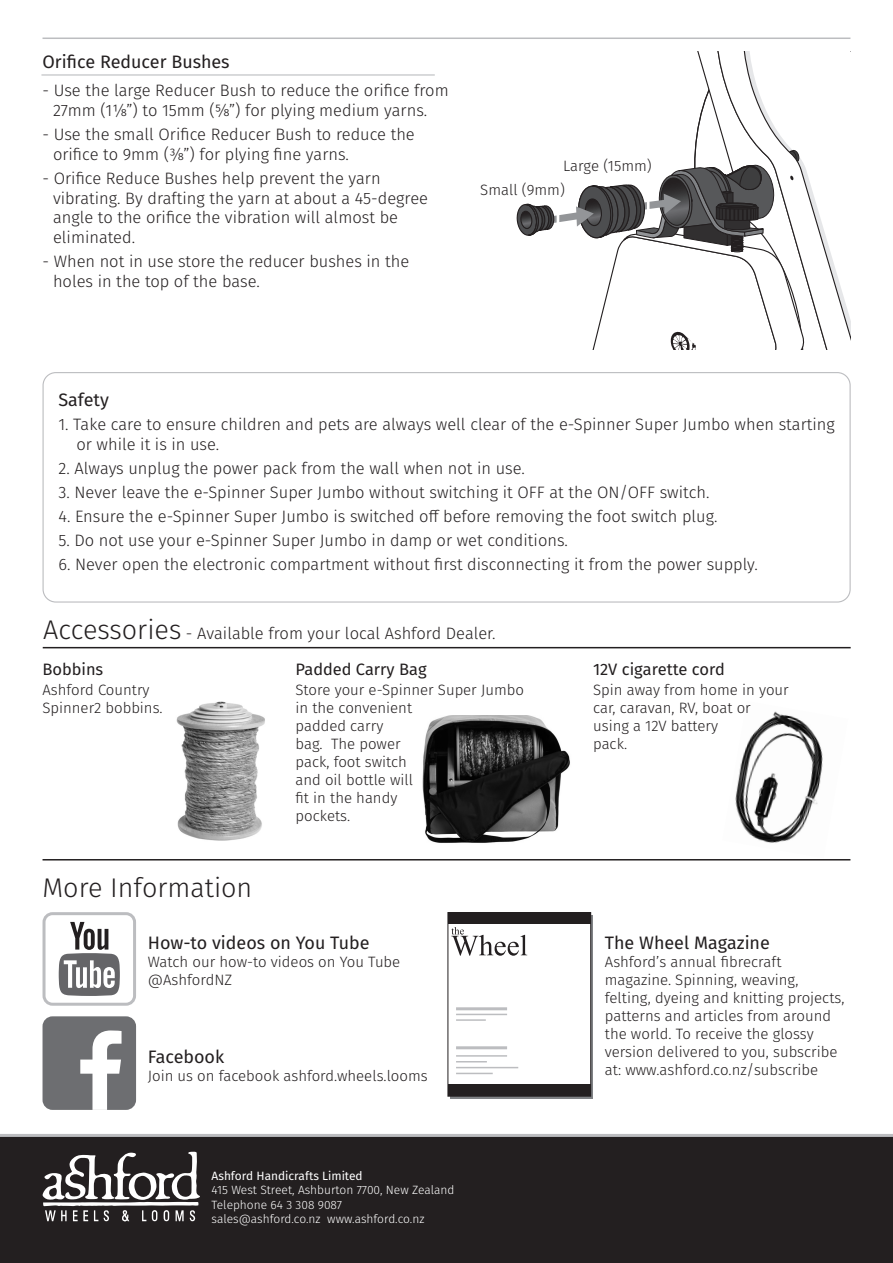
<style>
.page{position:relative;width:893px;height:1263px;background:#fff}
.page>*{position:absolute;margin:0;border:0;box-sizing:border-box;transform-origin:0 0}
.t1{font:300 27px "Fira Sans";color:#231f20}
.Text_Normal{font:18px "Fira Sans";color:#231f20}
.Texts_Steps_Tab{font:300 16.5px/19.8px "Fira Sans";color:#231f20}
.Text_Small{font:16.5px "Fira Sans";color:#231f20}
.Text_Small-2{font:300 15px/18px "Fira Sans";color:#231f20}
.Text_Normal-2{font:300 15px/18px "Fira Sans";color:#231f20}
.t2{font:300 12px/14.4px "Fira Sans";color:#fff}
.t3{font:12px "Fira Sans";color:#fff}
.s1{font-size:27px}
</style>
<div class="page">
<div style="left:0;top:1135px;width:893px;height:128px;background:#231f20"></div>
<hr style="left:0;top:1134px;width:893px;height:3px;background:#bcbdc0">
<img style="left:65px;top:1152px;width:135px;height:47px">
<hr style="left:43px;top:38px;width:807px;height:1px;background:#bcbdc0">
<hr style="left:43px;top:647px;width:808px;height:1px;background:#231f20">
<img style="left:176px;top:701px;width:89px;height:140px">
<img style="left:422px;top:716px;width:148px;height:127px">
<img style="left:735px;top:711px;width:88px;height:132px">
<svg style="left:516px;top:51px;width:334px;height:298px"></svg>
<hr style="left:41px;top:74px;width:394px;height:2px;background:#bcbdc0">
<div style="left:43px;top:372px;width:808px;height:231px;border:1px solid #bcbdc0;border-radius:13px"></div>
<hr style="left:43px;top:859px;width:807px;height:1px;background:#231f20">
<div style="left:450px;top:915px;width:143px;height:184px;background:linear-gradient(to right,#808285,#808285)"></div>
<div style="left:448px;top:912px;width:143px;height:184px;background:#fff"></div>
<div style="left:448px;top:912px;width:143px;height:184px;border:1px solid #231f20"></div>
<div style="left:448px;top:1084px;width:143px;height:12px;background:#231f20"></div>
<div style="left:448px;top:912px;width:143px;height:12px;background:#231f20"></div>
<svg style="left:451px;top:927px;width:76px;height:29px"></svg>
<hr style="left:456px;top:1046px;width:51px;height:3px;background:#bcbdc0">
<hr style="left:456px;top:1061px;width:31px;height:1px;background:#bcbdc0">
<hr style="left:456px;top:1055px;width:51px;height:2px;background:#bcbdc0">
<hr style="left:456px;top:1067px;width:62px;height:1px;background:#bcbdc0">
<hr style="left:456px;top:1073px;width:37px;height:1px;background:#bcbdc0">
<hr style="left:456px;top:1014px;width:51px;height:1px;background:#bcbdc0">
<hr style="left:456px;top:1007px;width:51px;height:3px;background:#bcbdc0">
<hr style="left:456px;top:1019px;width:30px;height:2px;background:#bcbdc0">
<div style="left:43px;top:912px;width:93px;height:94px;border:3px solid #bcbdc0;border-radius:9px"></div>
<svg style="left:59px;top:922px;width:61px;height:74px"></svg>
<div style="left:44px;top:1018px;width:91px;height:90px;background:#6d6e71;border-radius:9px"></div>
<div style="left:43px;top:1016px;width:93px;height:94px;border:3px solid #6d6e71;border-radius:9px"></div>
<svg style="left:80px;top:1030px;width:42px;height:80px"></svg>
<p class="Text_Normal" style="left:43px;top:48px;width:189px">Orifice Reducer Bushes</p>
<p class="Texts_Steps_Tab" style="left:53px;top:80px;width:397px;text-indent:-11px">- Use the large Reducer Bush to reduce the orifice from<br>27mm (1⅛”) to 15mm (⅝”) for plying medium yarns.</p>
<p class="Texts_Steps_Tab" style="left:53px;top:124px;width:363px;text-indent:-11px">- Use the small Orifice Reducer Bush to reduce the orifice to 9mm (⅜”) for plying fine yarns.</p>
<p class="Texts_Steps_Tab" style="left:53px;top:168px;width:377px;text-indent:-11px">- Orifice Reduce Bushes help prevent the yarn vibrating. By drafting the yarn at about a 45-degree angle to the orifice the vibration will almost be eliminated.</p>
<p class="Texts_Steps_Tab" style="left:53px;top:252px;width:358px;text-indent:-11px">- When not in use store the reducer bushes in the holes in the top of the base.</p>
<p class="Text_Small-2" style="left:563px;top:157px;width:90px">Large (15mm)</p>
<p class="Text_Small-2" style="left:480px;top:180px;width:86px">Small (9mm)</p>
<p class="Text_Normal" style="left:58px;top:386px;width:52px">Safety</p>
<p class="Texts_Steps_Tab" style="left:76px;top:414px;width:760px;text-indent:-18px">1. Take care to ensure children and pets are always well clear of the e-Spinner Super Jumbo when starting or while it is in use.</p>
<p class="Texts_Steps_Tab" style="left:58px;top:458px;width:468px">2. Always unplug the power pack from the wall when not in use.</p>
<p class="Texts_Steps_Tab" style="left:58px;top:482px;width:652px">3. Never leave the e-Spinner Super Jumbo without switching it OFF at the ON/OFF switch.</p>
<p class="Texts_Steps_Tab" style="left:58px;top:506px;width:661px">4. Ensure the e-Spinner Super Jumbo is switched off before removing the foot switch plug.</p>
<p class="Texts_Steps_Tab" style="left:58px;top:530px;width:511px">5. Do not use your e-Spinner Super Jumbo in damp or wet conditions.</p>
<p class="Texts_Steps_Tab" style="left:58px;top:554px;width:701px">6. Never open the electronic compartment without first disconnecting it from the power supply.</p>
<p class="Texts_Steps_Tab" style="left:43px;top:623px;width:454px"><span class="s1">Accessories</span> - Available from your local Ashford Dealer.</p>
<p class="Text_Small" style="left:43px;top:657px;width:62px">Bobbins</p>
<p class="Text_Small-2" style="left:43px;top:681px;width:122px">Ashford Country<br>Spinner2 bobbins.</p>
<p class="t1" style="left:43px;top:868px;width:211px">More Information</p>
<p class="Text_Small" style="left:295px;top:657px;width:133px">Padded Carry Bag</p>
<p class="Text_Small-2" style="left:295px;top:681px;width:230px">Store your e-Spinner Super Jumbo in the convenient<br>padded carry<br>bag. The power<br>pack, foot switch<br>and oil bottle will<br>fit in the handy<br>pockets.</p>
<p class="Text_Normal" style="left:148px;top:929px;width:223px">How-to videos on You Tube</p>
<p class="Text_Normal-2" style="left:148px;top:953px;width:254px">Watch our how-to videos on You Tube @AshfordNZ</p>
<p class="Text_Normal" style="left:148px;top:1043px;width:78px">Facebook</p>
<p class="Text_Normal-2" style="left:148px;top:1066px;width:281px">Join us on facebook ashford.wheels.looms</p>
<p class="t3" style="left:212px;top:1167px;width:153px">Ashford Handicrafts Limited</p>
<p class="t2" style="left:212px;top:1183px;width:244px">415 West Street, Ashburton 7700, New Zealand<br>Telephone 64 3 308 9087<br>sales@ashford.co.nz www.ashford.co.nz</p>
<p class="Text_Small" style="left:593px;top:657px;width:133px">12V cigarette cord</p>
<p class="Text_Small-2" style="left:593px;top:681px;width:197px">Spin away from home in your car, caravan, RV, boat or using a 12V battery<br>pack.</p>
<p class="Text_Normal" style="left:605px;top:929px;width:166px">The Wheel Magazine</p>
<p class="Text_Small-2" style="left:605px;top:953px;width:241px">Ashford’s annual fibrecraft magazine. Spinning, weaving, felting, dyeing and knitting projects, patterns and articles from around the world. To receive the glossy version delivered to you, subscribe at: www.ashford.co.nz/subscribe</p>
</div>
